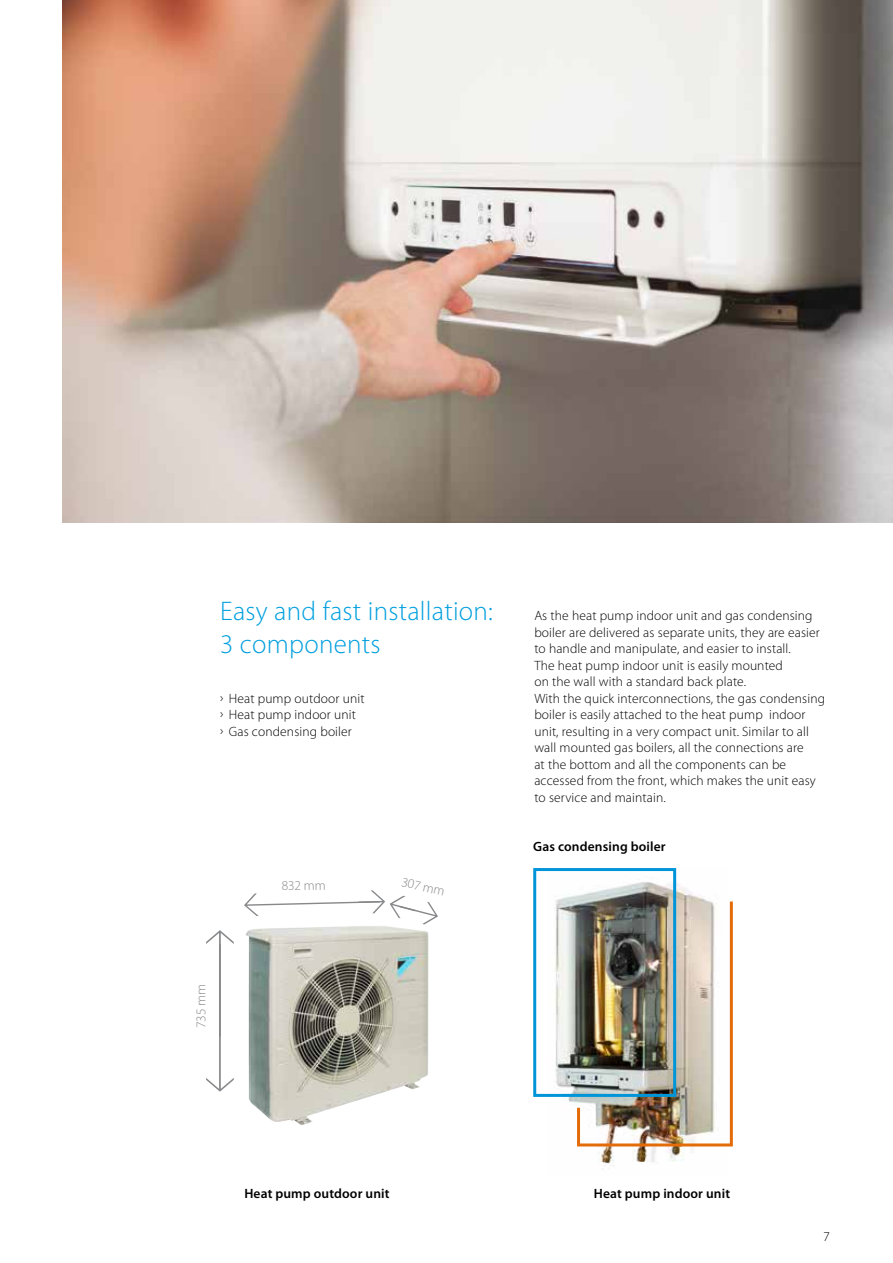
<style>
.page{position:relative;width:893px;height:1263px;background:#fff}
.page>*{position:absolute;margin:0;border:0;box-sizing:border-box;transform-origin:0 0}
.t1{font:300 27px/33px "Myriad Pro";letter-spacing:.01em;color:#009fde}
.t2{font:300 13.5px/16.5px "Myriad Pro";letter-spacing:.01em;color:#000}
.t3{font:600 13.5px "Myriad Pro";letter-spacing:.01em;color:#000}
.t4{font:300 13.5px "Myriad Pro";color:#87888a}
</style>
<div class="page">
<img style="left:63px;top:0;width:830px;height:522px">
<img style="left:245px;top:926px;width:118px;height:179px">
<svg style="left:206px;top:930px;width:28px;height:162px"></svg>
<svg style="left:244px;top:890px;width:194px;height:34px"></svg>
<img style="left:555px;top:868px;width:146px;height:301px">
<div style="left:533px;top:868px;width:143px;height:229px;border:3px solid #0095d8"></div>
<img style="left:575px;top:898px;width:158px;height:250px">
<h1 class="t1" style="left:220px;top:594px;width:274px">Easy and fast installation:<br>3 components</h1>
<p class="t2" style="left:220px;top:690px;width:146px">ū Heat pump outdoor unit ū Heat pump indoor unit<br>ū Gas condensing boiler</p>
<p class="t4" style="left:193px;top:1028px;width:46px;rotate:-90deg">735 mm</p>
<p class="t4" style="left:281px;top:878px;width:46px;rotate:-1deg">832 mm</p>
<p class="t4" style="left:403px;top:873px;width:46px;rotate:13deg">307 mm</p>
<p class="t2" style="left:534px;top:607px;width:292px">As the heat pump indoor unit and gas condensing boiler are delivered as separate units, they are easier to handle and manipulate, and easier to install.<br>The heat pump indoor unit is easily mounted<br>on the wall with a standard back plate.<br>With the quick interconnections, the gas condensing boiler is easily attached to the heat pump indoor unit, resulting in a very compact unit. Similar to all wall mounted gas boilers, all the connections are<br>at the bottom and all the components can be accessed from the front, which makes the unit easy to service and maintain.</p>
<p class="t3" style="left:533px;top:838px;width:134px">Gas condensing boiler</p>
<p class="t3" style="left:244px;top:1184px;width:147px">Heat pump outdoor unit</p>
<p class="t3" style="left:594px;top:1184px;width:138px">Heat pump indoor unit</p>
<p class="t2" style="left:824px;top:1228px;width:7px">7</p>
</div>
